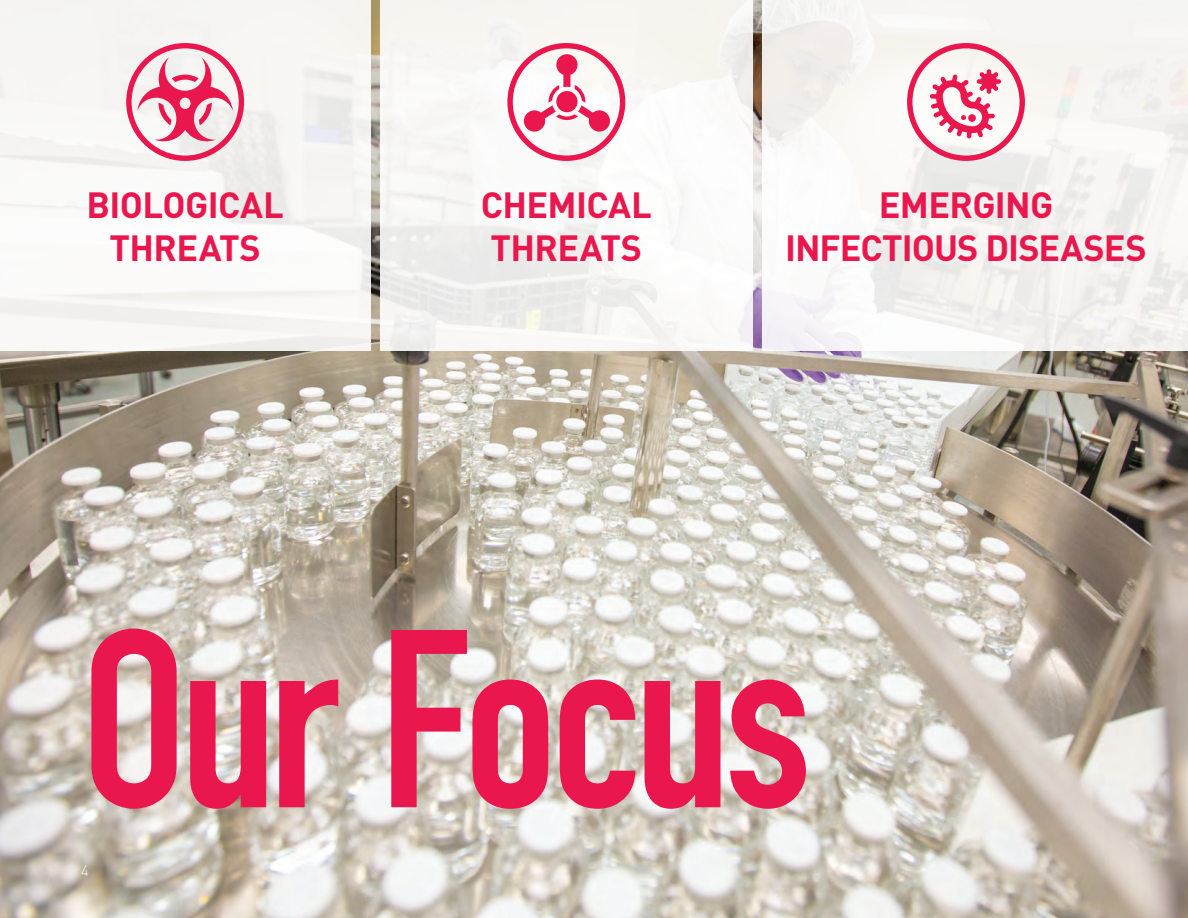
<style>
.page{position:relative;width:1188px;height:918px;background:#fff}
.page>*{position:absolute;margin:0;border:0;box-sizing:border-box;transform-origin:0 0}
.t1{font:700 249px "DIN Condensed";letter-spacing:-.03em;color:#e9174d}
.t2{font:700 36px/43.2px "DIN";letter-spacing:-.02em;color:#e9174d;text-align:center}
.t3{font:300 15px "DIN";color:#fff}
</style>
<div class="page">
<img style="left:0;top:0;width:1187px;height:918px">
<div style="left:762px;top:0;width:426px;height:351px;background:#f6f5f2"></div>
<div style="left:907px;top:43px;width:118px;height:118px;border:5px solid #e9174d;border-radius:50%"></div>
<svg style="left:930px;top:69px;width:71px;height:69px"></svg>
<div style="left:0;top:0;width:371px;height:351px;background:#f7f6f4"></div>
<div style="left:380px;top:0;width:373px;height:351px;background:linear-gradient(to right,#f3f0ef,#faf8f7)"></div>
<div style="left:126px;top:43px;width:118px;height:118px;border:5px solid #e9174d;border-radius:50%"></div>
<svg style="left:137px;top:57px;width:96px;height:85px"></svg>
<div style="left:507px;top:43px;width:118px;height:118px;border:5px solid #e9174d;border-radius:50%"></div>
<svg style="left:524px;top:54px;width:86px;height:78px"></svg>
<p class="t2" style="left:87px;top:182px;width:199px">BIOLOGICAL<br>THREATS</p>
<p class="t2" style="left:481px;top:182px;width:173px;text-align:left">CHEMICAL<br>THREATS</p>
<p class="t2" style="left:785px;top:182px;width:363px">EMERGING<br>INFECTIOUS DISEASES</p>
<p class="t1" style="left:81px;top:574px;width:732px">Our Focus</p>
<p class="t3" style="left:81px;top:861px;width:9px">4</p>
</div>
